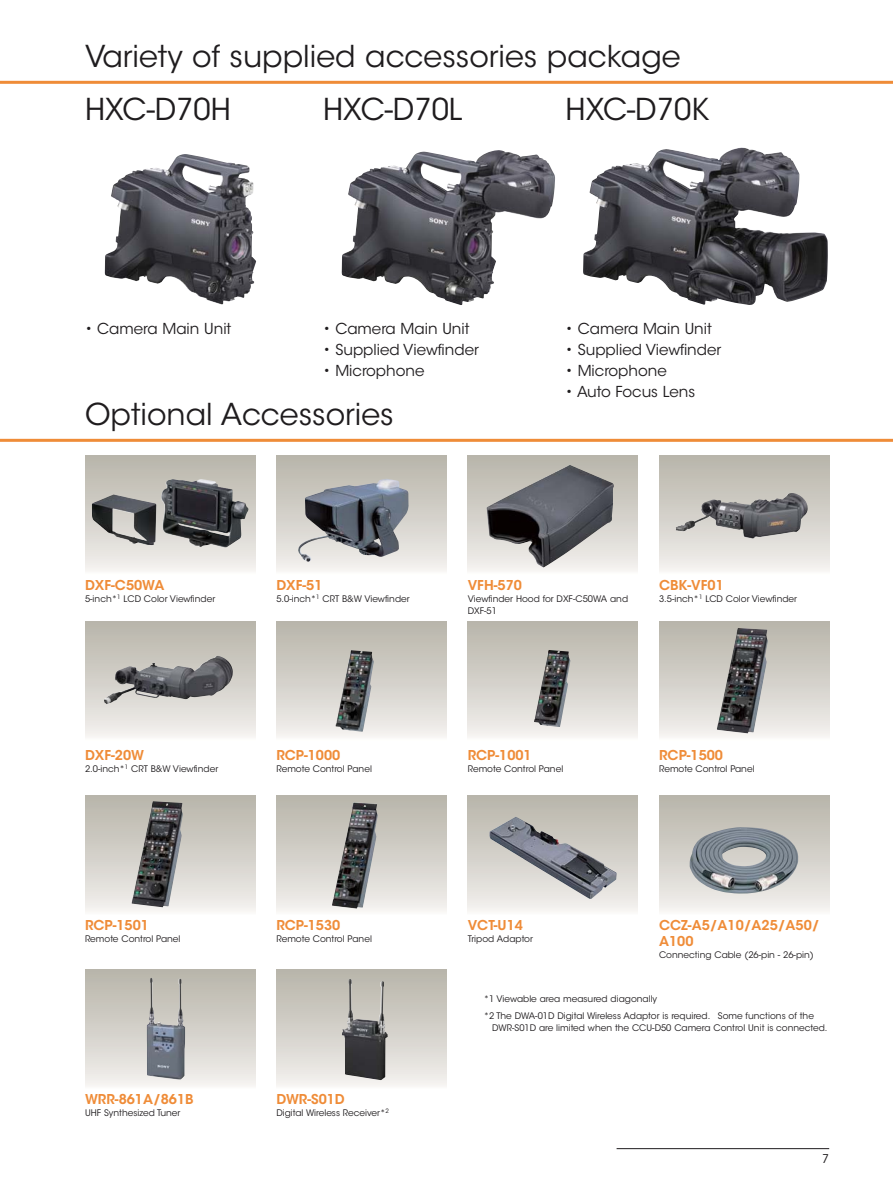
<style>
.page{position:relative;width:893px;height:1191px;background:#fff}
.page>*{position:absolute;margin:0;border:0;box-sizing:border-box;transform-origin:0 0}
.t1{font:30px/52.7px "ITC Avant Garde Std";color:#1f1c1e}
.t2{font:15px "ITC Avant Garde Std";color:#1f1c1e}
.t3{font:600 13.5px/16.5px "ITC Avant Garde Std";color:#ef8c38}
.t4{font:12px "ITC Avant Garde Std";color:#1f1c1e}
.t5{font:9px/17.5px "ITC Avant Garde Std";color:#1f1c1e}
</style>
<div class="page">
<hr style="left:617px;top:1148px;width:212px;height:1px;background:#1f1c1e">
<img style="left:105px;top:154px;width:151px;height:151px">
<img style="left:341px;top:150px;width:214px;height:155px">
<img style="left:597px;top:147px;width:231px;height:158px">
<hr style="left:0;top:81px;width:893px;height:3px;background:#ef8c38">
<div style="left:85px;top:621px;width:170px;height:119px;background:linear-gradient(to bottom,#b6b3a8,#f4f1ef)"></div>
<img style="left:104px;top:655px;width:129px;height:49px">
<svg style="left:85px;top:455px;width:170px;height:116px;background:#c8c6c0"></svg>
<img style="left:92px;top:479px;width:132px;height:68px">
<div style="left:276px;top:621px;width:170px;height:119px;background:linear-gradient(to bottom,#b6b3a8,#f4f1ef)"></div>
<img style="left:335px;top:650px;width:39px;height:81px">
<div style="left:659px;top:795px;width:170px;height:119px;background:linear-gradient(to bottom,#b6b3a8,#f3f1ee)"></div>
<img style="left:689px;top:827px;width:109px;height:66px">
<div style="left:468px;top:621px;width:170px;height:119px;background:linear-gradient(to bottom,#b6b3a8,#f4f1ef)"></div>
<img style="left:534px;top:650px;width:36px;height:77px">
<div style="left:468px;top:795px;width:170px;height:119px;background:linear-gradient(to bottom,#b6b3a8,#f4f1ef)"></div>
<img style="left:489px;top:816px;width:128px;height:83px">
<div style="left:659px;top:621px;width:170px;height:119px;background:linear-gradient(to bottom,#b6b3a8,#f4f1ef)"></div>
<img style="left:717px;top:628px;width:51px;height:105px">
<div style="left:85px;top:795px;width:170px;height:119px;background:linear-gradient(to bottom,#b6b3a8,#f3f1ef)"></div>
<img style="left:131px;top:801px;width:52px;height:106px">
<div style="left:468px;top:455px;width:170px;height:119px;background:linear-gradient(to bottom,#b6b3a8,#f4f1ef)"></div>
<img style="left:486px;top:465px;width:128px;height:102px">
<div style="left:276px;top:795px;width:170px;height:119px;background:linear-gradient(to bottom,#b6b3a8,#f4f1ef)"></div>
<img style="left:332px;top:802px;width:46px;height:106px">
<hr style="left:0;top:439px;width:893px;height:3px;background:#ef8c38">
<div style="left:85px;top:969px;width:170px;height:120px;background:linear-gradient(to bottom,#b6b2a7,#f4f1ef)"></div>
<img style="left:147px;top:977px;width:38px;height:102px">
<div style="left:276px;top:969px;width:170px;height:120px;background:linear-gradient(to bottom,#b6b2a7,#f4f1ef)"></div>
<img style="left:342px;top:979px;width:46px;height:101px">
<div style="left:659px;top:455px;width:170px;height:119px;background:linear-gradient(to bottom,#b6b3a8,#f4f1ef)"></div>
<img style="left:676px;top:493px;width:132px;height:46px">
<div style="left:276px;top:455px;width:170px;height:119px;background:linear-gradient(to bottom,#b6b3a8,#f4f1ef)"></div>
<img style="left:298px;top:479px;width:111px;height:83px">
<h1 class="t1" style="left:85px;top:33px;width:597px">Variety of supplied accessories package<br>HXC-D70H</h1>
<h1 class="t1" style="left:323px;top:86px;width:141px">HXC-D70L</h1>
<h1 class="t1" style="left:566px;top:86px;width:145px">HXC-D70K</h1>
<h2 class="t2" style="left:85px;top:323px;width:148px">• Camera Main Unit</h2>
<h2 class="t2" style="left:566px;top:323px;width:148px">• Camera Main Unit</h2>
<h2 class="t2" style="left:566px;top:344px;width:157px">• Supplied Viewfinder</h2>
<h2 class="t2" style="left:566px;top:364px;width:103px">• Microphone</h2>
<h2 class="t2" style="left:566px;top:385px;width:131px">• Auto Focus Lens</h2>
<h2 class="t2" style="left:323px;top:323px;width:148px">• Camera Main Unit</h2>
<h2 class="t2" style="left:323px;top:344px;width:157px">• Supplied Viewfinder</h2>
<h2 class="t2" style="left:323px;top:364px;width:103px">• Microphone</h2>
<h1 class="t1" style="left:85px;top:391px;width:310px">Optional Accessories</h1>
<h3 class="t3" style="left:85px;top:577px;width:81px">DXF-C50WA</h3>
<p class="t5" style="left:85px;top:590px;width:132px">5-inch*<sup>1</sup> LCD Color Viewfinder</p>
<h3 class="t3" style="left:85px;top:747px;width:61px">DXF-20W</h3>
<p class="t5" style="left:85px;top:760px;width:135px">2.0-inch*<sup>1</sup> CRT B&amp;W Viewfinder</p>
<h3 class="t3" style="left:276px;top:577px;width:48px">DXF-51</h3>
<p class="t5" style="left:276px;top:590px;width:135px">5.0-inch*<sup>1</sup> CRT B&amp;W Viewfinder</p>
<h3 class="t3" style="left:276px;top:747px;width:65px">RCP-1000</h3>
<p class="t5" style="left:276px;top:760px;width:97px">Remote Control Panel</p>
<h3 class="t3" style="left:468px;top:577px;width:56px">VFH-570</h3>
<p class="t5" style="left:468px;top:593px;width:162px;line-height:12px">Viewfinder Hood for DXF-C50WA and<br>DXF-51</p>
<h3 class="t3" style="left:659px;top:577px;width:66px">CBK-VF01</h3>
<p class="t5" style="left:659px;top:590px;width:140px">3.5-inch*<sup>1</sup> LCD Color Viewfinder</p>
<h3 class="t3" style="left:468px;top:747px;width:65px">RCP-1001</h3>
<p class="t5" style="left:468px;top:760px;width:97px">Remote Control Panel</p>
<h3 class="t3" style="left:659px;top:747px;width:65px">RCP-1500</h3>
<p class="t5" style="left:659px;top:760px;width:97px">Remote Control Panel</p>
<h3 class="t3" style="left:85px;top:917px;width:65px">RCP-1501</h3>
<p class="t5" style="left:85px;top:931px;width:97px">Remote Control Panel</p>
<h3 class="t3" style="left:85px;top:1091px;width:110px">WRR-861A/861B</h3>
<p class="t5" style="left:85px;top:1105px;width:97px">UHF Synthesized Tuner</p>
<h3 class="t3" style="left:276px;top:917px;width:65px">RCP-1530</h3>
<p class="t5" style="left:276px;top:931px;width:97px">Remote Control Panel</p>
<h3 class="t3" style="left:276px;top:1091px;width:70px">DWR-S01D</h3>
<p class="t5" style="left:276px;top:1105px;width:114px">Digital Wireless Receiver*<sup>2</sup></p>
<h3 class="t3" style="left:468px;top:917px;width:57px">VCT-U14</h3>
<p class="t5" style="left:468px;top:931px;width:67px">Tripod Adaptor</p>
<h3 class="t3" style="left:659px;top:917px;width:162px">CCZ-A5/A10/A25/A50/<br>A100</h3>
<p class="t5" style="left:659px;top:947px;width:156px">Connecting Cable (26-pin - 26-pin)</p>
<p class="t5" style="left:484px;top:990px;width:332px">*1 Viewable area measured diagonally<br>*2 The DWA-01D Digital Wireless Adaptor is required. Some functions of the</p>
<p class="t5" style="left:492px;top:1020px;width:337px">DWR-S01D are limited when the CCU-D50 Camera Control Unit is connected.</p>
<h3 class="t4" style="left:822px;top:1153px;width:8px">7</h3>
</div>
